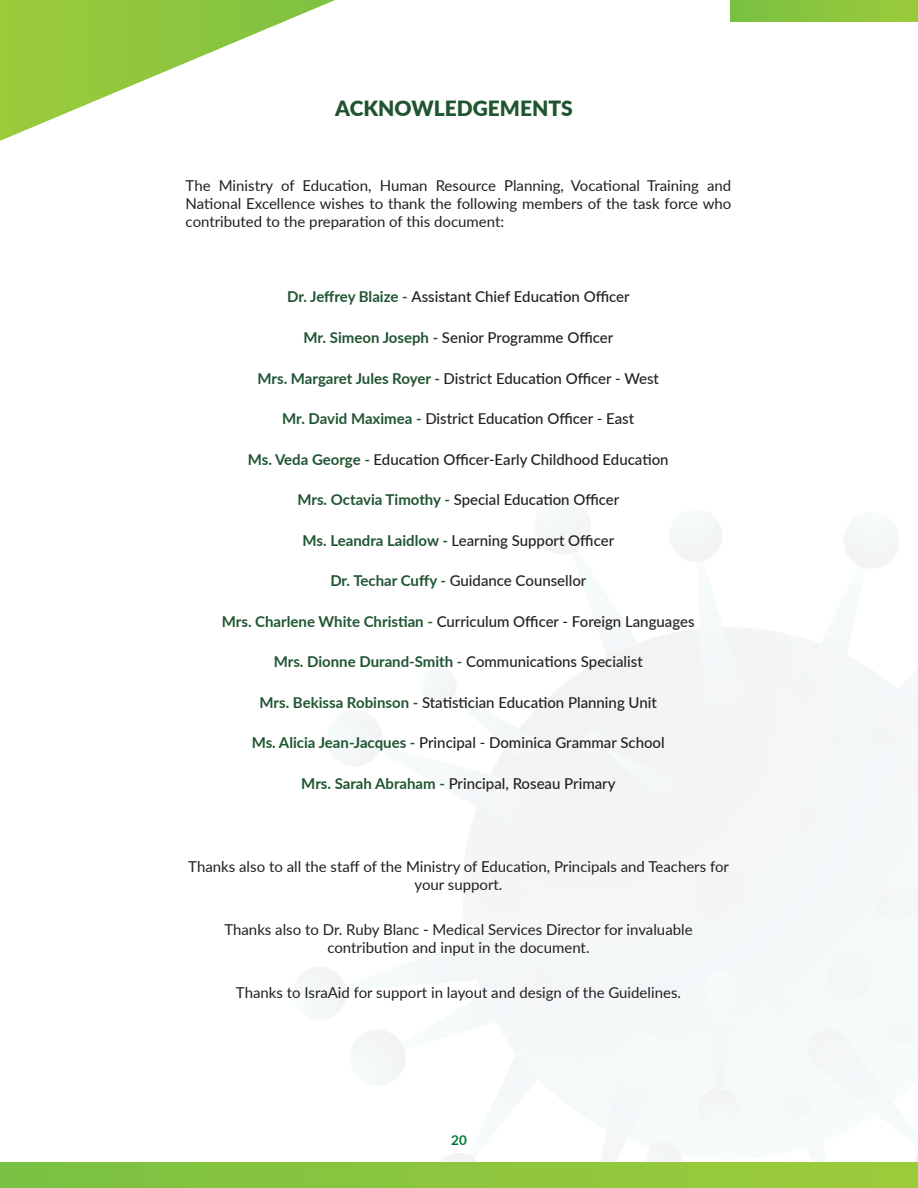
<style>
.page{position:relative;width:918px;height:1188px;background:#fff}
.page>*{position:absolute;margin:0;border:0;box-sizing:border-box;transform-origin:0 0}
.t1{font:900 21px "Lato";color:#205532}
.t2{font:500 15px "Lato";color:#231f20}
.t3{font:15px/18px "Lato";color:#231f20;text-align:center}
.t4{font:700 13.5px "Lato";color:#007836}
.s1{font-weight:700;color:#205532}
</style>
<div class="page">
<div style="left:0;top:1162px;width:918px;height:26px;background:linear-gradient(to right,#7ac142,#9ecb3a)"></div>
<svg style="left:0;top:0;width:335px;height:141px"></svg>
<div style="left:731px;top:0;width:187px;height:21px;background:linear-gradient(to right,#79c142,#9cca3b)"></div>
<h1 class="t1" style="left:335px;top:92px;width:239px">ACKNOWLEDGEMENTS</h1>
<p class="t3" style="left:186px;top:176px;width:547px;text-align:justify">The Ministry of Education, Human Resource Planning, Vocational Training and National Excellence wishes to thank the following members of the task force who contributed to the preparation of this document:</p>
<p class="t2" style="left:287px;top:286px;width:344px"><span class="s1">Dr. Jeffrey Blaize -</span> Assistant Chief Education Officer</p>
<p class="t2" style="left:304px;top:327px;width:311px"><span class="s1">Mr. Simeon Joseph -</span> Senior Programme Officer</p>
<p class="t2" style="left:258px;top:368px;width:403px"><span class="s1">Mrs. Margaret Jules Royer -</span> District Education Officer - West</p>
<p class="t2" style="left:282px;top:408px;width:353px"><span class="s1">Mr. David Maximea -</span> District Education Officer - East</p>
<p class="t2" style="left:248px;top:449px;width:422px"><span class="s1">Ms. Veda George -</span> Education Officer-Early Childhood Education</p>
<p class="t2" style="left:297px;top:489px;width:323px"><span class="s1">Mrs. Octavia Timothy -</span> Special Education Officer</p>
<p class="t2" style="left:303px;top:530px;width:313px"><span class="s1">Ms. Leandra Laidlow -</span> Learning Support Officer</p>
<p class="t2" style="left:330px;top:570px;width:258px"><span class="s1">Dr. Techar Cuffy -</span> Guidance Counsellor</p>
<p class="t2" style="left:222px;top:611px;width:474px"><span class="s1">Mrs. Charlene White Christian -</span> Curriculum Officer - Foreign Languages</p>
<p class="t2" style="left:274px;top:651px;width:371px"><span class="s1">Mrs. Dionne Durand-Smith -</span> Communications Specialist</p>
<p class="t2" style="left:260px;top:692px;width:399px"><span class="s1">Mrs. Bekissa Robinson -</span> Statistician Education Planning Unit</p>
<p class="t2" style="left:252px;top:732px;width:415px"><span class="s1">Ms. Alicia Jean-Jacques -</span> Principal - Dominica Grammar School</p>
<p class="t2" style="left:301px;top:773px;width:316px"><span class="s1">Mrs. Sarah Abraham -</span> Principal, Roseau Primary</p>
<p class="t3" style="left:188px;top:857px;width:542px">Thanks also to all the staff of the Ministry of Education, Principals and Teachers for your support.</p>
<p class="t3" style="left:224px;top:920px;width:470px">Thanks also to Dr. Ruby Blanc - Medical Services Director for invaluable contribution and input in the document.</p>
<p class="t3" style="left:236px;top:983px;width:447px">Thanks to IsraAid for support in layout and design of the Guidelines.</p>
<p class="t4" style="left:451px;top:1130px;width:17px">20</p>
</div>
